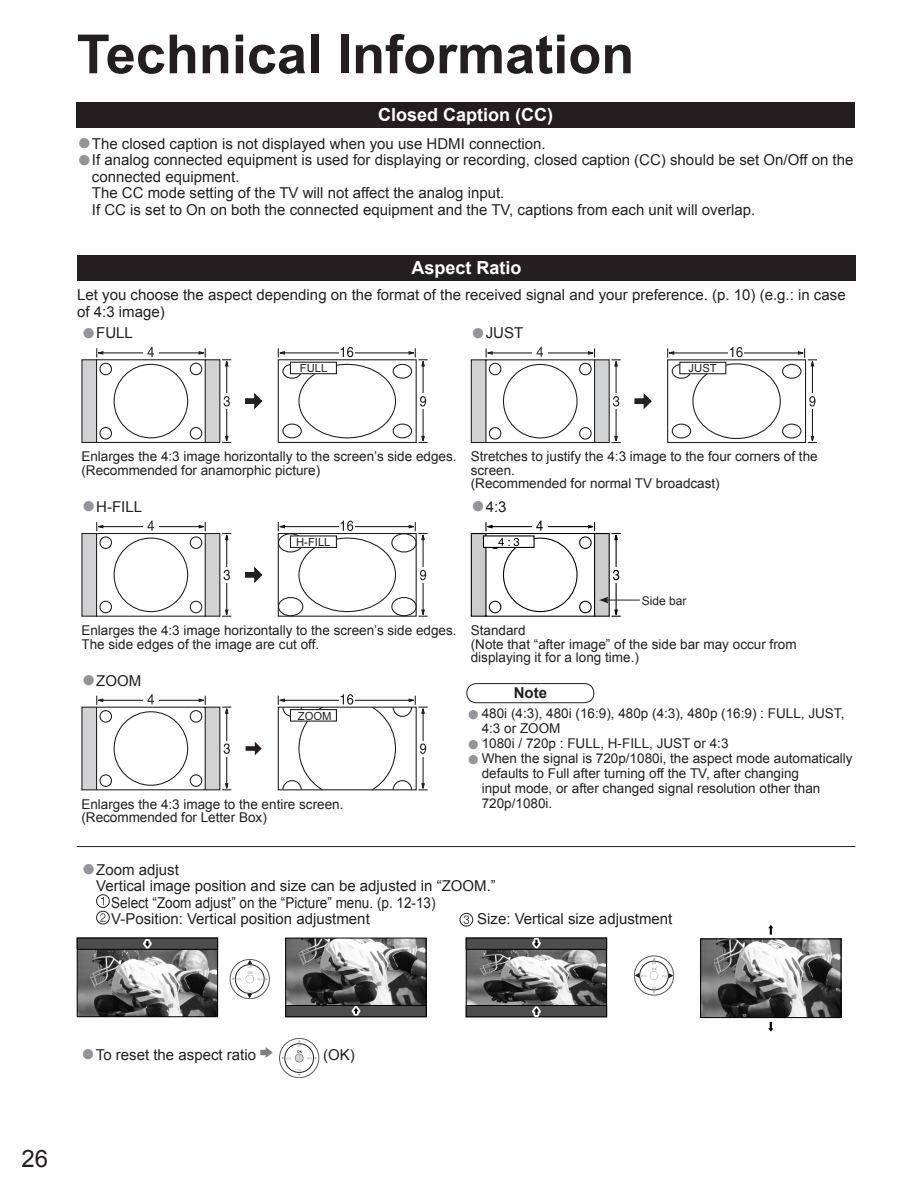
<style>
.page{position:relative;width:919px;height:1188px;background:#fff}
.page>*{position:absolute;margin:0;border:0;box-sizing:border-box;transform-origin:0 0}
.t1{font:700 54px "Arial";color:#231f20}
.t2{font:24px "Arial";color:#231f20}
.t3{font:700 18px "Arial";color:#fff}
.t4{font:15px/16.5px "Arial";color:#231f20}
.t5{font:15px "Arial";color:#231f20;scale:.9 1}
.t6{font:700 15px "Arial";color:#231f20}
.t7{font:13.5px/13.5px "Arial";color:#231f20}
.t8{font:12px "Arial";color:#231f20}
.t9{font:11.25px "Arial";color:#231f20}
.s1{font-size:41.25px;color:#939598}
.s2{font-size:37.2px;color:#939598}
</style>
<div class="page">
<hr style="left:77px;top:846px;width:778px;height:1px;background:#231f20">
<img style="left:79px;top:950px;width:137px;height:65px">
<div style="left:77px;top:937px;width:141px;height:80px;border:1px solid #000"></div>
<div style="left:77px;top:938px;width:140px;height:11px;background:#4d4d4d"></div>
<div style="left:77px;top:937px;width:141px;height:13px;border:1px solid #000"></div>
<svg style="left:137px;top:937px;width:20px;height:16px"></svg>
<div style="left:230px;top:959px;width:39px;height:40px;border:1px solid #57585a;border-radius:50%"></div>
<div style="left:235px;top:964px;width:29px;height:29px;border:1px solid #231f20;border-radius:50%"></div>
<svg style="left:247px;top:990px;width:5px;height:8px"></svg>
<svg style="left:231px;top:960px;width:37px;height:23px"></svg>
<img style="left:287px;top:939px;width:137px;height:66px">
<div style="left:285px;top:937px;width:141px;height:80px;border:1px solid #000"></div>
<div style="left:285px;top:1005px;width:141px;height:12px;background:#4d4d4d"></div>
<div style="left:285px;top:1005px;width:141px;height:12px;border:1px solid #000"></div>
<svg style="left:346px;top:1001px;width:20px;height:16px"></svg>
<img style="left:467px;top:950px;width:138px;height:55px">
<div style="left:466px;top:938px;width:140px;height:11px;background:#4d4d4d"></div>
<div style="left:465px;top:937px;width:142px;height:13px;border:1px solid #000"></div>
<div style="left:466px;top:1005px;width:140px;height:12px;background:#4d4d4d"></div>
<div style="left:465px;top:1005px;width:142px;height:12px;border:1px solid #000"></div>
<svg style="left:526px;top:937px;width:20px;height:16px"></svg>
<svg style="left:526px;top:1002px;width:20px;height:16px"></svg>
<div style="left:634px;top:956px;width:39px;height:39px;border:1px solid #57585a;border-radius:50%"></div>
<div style="left:639px;top:961px;width:29px;height:29px;border:1px solid #231f20;border-radius:50%"></div>
<svg style="left:634px;top:957px;width:39px;height:23px"></svg>
<svg style="left:651px;top:986px;width:4px;height:8px"></svg>
<img style="left:702px;top:940px;width:137px;height:76px">
<svg style="left:768px;top:925px;width:5px;height:10px"></svg>
<svg style="left:768px;top:1022px;width:5px;height:9px"></svg>
<div style="left:700px;top:938px;width:141px;height:80px;border:1px solid #000"></div>
<div style="left:76px;top:102px;width:778px;height:25px;background:#231f20"></div>
<div style="left:77px;top:255px;width:778px;height:26px;background:#231f20"></div>
<svg style="left:81px;top:347px;width:347px;height:96px"></svg>
<svg style="left:470px;top:347px;width:347px;height:97px"></svg>
<svg style="left:81px;top:521px;width:347px;height:96px"></svg>
<svg style="left:81px;top:694px;width:346px;height:97px"></svg>
<div style="left:96px;top:894px;width:14px;height:14px;border:1px solid #231f20;border-radius:50%"></div>
<svg style="left:101px;top:897px;width:3px;height:8px"></svg>
<svg style="left:97px;top:911px;width:12px;height:13px"></svg>
<div style="left:96px;top:911px;width:14px;height:13px;border:1px solid #231f20;border-radius:50%"></div>
<svg style="left:100px;top:913px;width:5px;height:9px"></svg>
<div style="left:459px;top:913px;width:14px;height:13px;border:1px solid #231f20;border-radius:50%"></div>
<svg style="left:463px;top:915px;width:6px;height:9px"></svg>
<hr style="left:606px;top:600px;width:33px;height:1px;background:#231f20">
<svg style="left:470px;top:521px;width:151px;height:96px"></svg>
<svg style="left:260px;top:1047px;width:13px;height:11px"></svg>
<div style="left:279px;top:1038px;width:40px;height:40px;border:1px solid #57585a;border-radius:50%"></div>
<div style="left:284px;top:1043px;width:29px;height:29px;border:1px solid #231f20;border-radius:50%"></div>
<svg style="left:297px;top:1069px;width:4px;height:7px"></svg>
<svg style="left:281px;top:1056px;width:10px;height:3px"></svg>
<svg style="left:297px;top:1040px;width:20px;height:19px"></svg>
<div style="left:295px;top:1054px;width:8px;height:8px;background:#d1d2d4;border-radius:50%"></div>
<div style="left:466px;top:683px;width:128px;height:20px;border:1px solid #231f20;border-radius:10px"></div>
<h1 class="t1" style="left:77px;top:24px;width:559px">Technical Information</h1>
<h3 class="t3" style="left:378px;top:104px;width:176px">Closed Caption (CC)</h3>
<p class="t4" style="left:77px;top:135px;width:470px"><span class="s1">•</span> The closed caption is not displayed when you use HDMI connection.</p>
<p class="t4" style="left:92px;top:152px;width:762px;text-indent:-15px"><span class="s1">•</span> If analog connected equipment is used for displaying or recording, closed caption (CC) should be set On/Off on the connected equipment.<br>The CC mode setting of the TV will not affect the analog input.<br>If CC is set to On on both the connected equipment and the TV, captions from each unit will overlap.</p>
<h3 class="t3" style="left:411px;top:257px;width:112px">Aspect Ratio</h3>
<p class="t4" style="left:77px;top:287px;width:769px">Let you choose the aspect depending on the format of the received signal and your preference. (p. 10) (e.g.: in case of 4:3 image)</p>
<p class="t4" style="left:81px;top:325px;width:53px"><span class="s1">•</span> FULL</p>
<p class="t4" style="left:470px;top:325px;width:54px"><span class="s1">•</span> JUST</p>
<p class="t9" style="left:300px;top:361px;width:29px">FULL</p>
<p class="t9" style="left:688px;top:361px;width:30px">JUST</p>
<p class="t7" style="left:81px;top:450px;width:376px">Enlarges the 4:3 image horizontally to the screen’s side edges. (Recommended for anamorphic picture)</p>
<p class="t7" style="left:470px;top:450px;width:348px">Stretches to justify the 4:3 image to the four corners of the screen.<br>(Recommended for normal TV broadcast)</p>
<p class="t4" style="left:81px;top:499px;width:62px"><span class="s1">•</span> H-FILL</p>
<p class="t4" style="left:470px;top:499px;width:37px"><span class="s1">•</span> 4:3</p>
<p class="t9" style="left:296px;top:535px;width:36px">H-FILL</p>
<p class="t8" style="left:641px;top:594px;width:46px">Side bar</p>
<p class="t7" style="left:81px;top:624px;width:376px">Enlarges the 4:3 image horizontally to the screen’s side edges.<br>The side edges of the image are cut off.</p>
<p class="t7" style="left:470px;top:624px;width:327px">Standard<br>(Note that “after image” of the side bar may occur from displaying it for a long time.)</p>
<p class="t4" style="left:81px;top:672px;width:61px"><span class="s1">•</span> ZOOM</p>
<p class="t9" style="left:298px;top:709px;width:35px">ZOOM</p>
<p class="t6" style="left:513px;top:685px;width:35px">Note</p>
<p class="t7" style="left:481px;top:706px;width:364px;line-height:15px;text-indent:-15px"><span class="s2">•</span> 480i (4:3), 480i (16:9), 480p (4:3), 480p (16:9) : FULL, JUST,<br>4:3 or ZOOM</p>
<p class="t7" style="left:466px;top:737px;width:263px"><span class="s2">•</span> 1080i / 720p : FULL, H-FILL, JUST or 4:3</p>
<p class="t7" style="left:481px;top:751px;width:372px;line-height:15px;text-indent:-15px"><span class="s2">•</span> When the signal is 720p/1080i, the aspect mode automatically defaults to Full after turning off the TV, after changing<br>input mode, or after changed signal resolution other than 720p/1080i.</p>
<p class="t7" style="left:81px;top:797px;width:263px">Enlarges the 4:3 image to the entire screen. (Recommended for Letter Box)</p>
<p class="t4" style="left:81px;top:861px;width:99px"><span class="s1">•</span> Zoom adjust</p>
<p class="t4" style="left:96px;top:878px;width:401px">Vertical image position and size can be adjusted in “ZOOM.”</p>
<p class="t5" style="left:111px;top:894px;width:362px">Select “Zoom adjust” on the “Picture” menu. (p. 12-13)</p>
<p class="t4" style="left:111px;top:911px;width:260px">V-Position: Vertical position adjustment</p>
<p class="t4" style="left:477px;top:911px;width:197px">Size: Vertical size adjustment</p>
<h2 class="t2" style="left:21px;top:1145px;width:28px">26</h2>
<p class="t4" style="left:81px;top:1046px;width:176px"><span class="s1">•</span> To reset the aspect ratio</p>
<p class="t4" style="left:323px;top:1046px;width:33px">(OK)</p>
</div>
